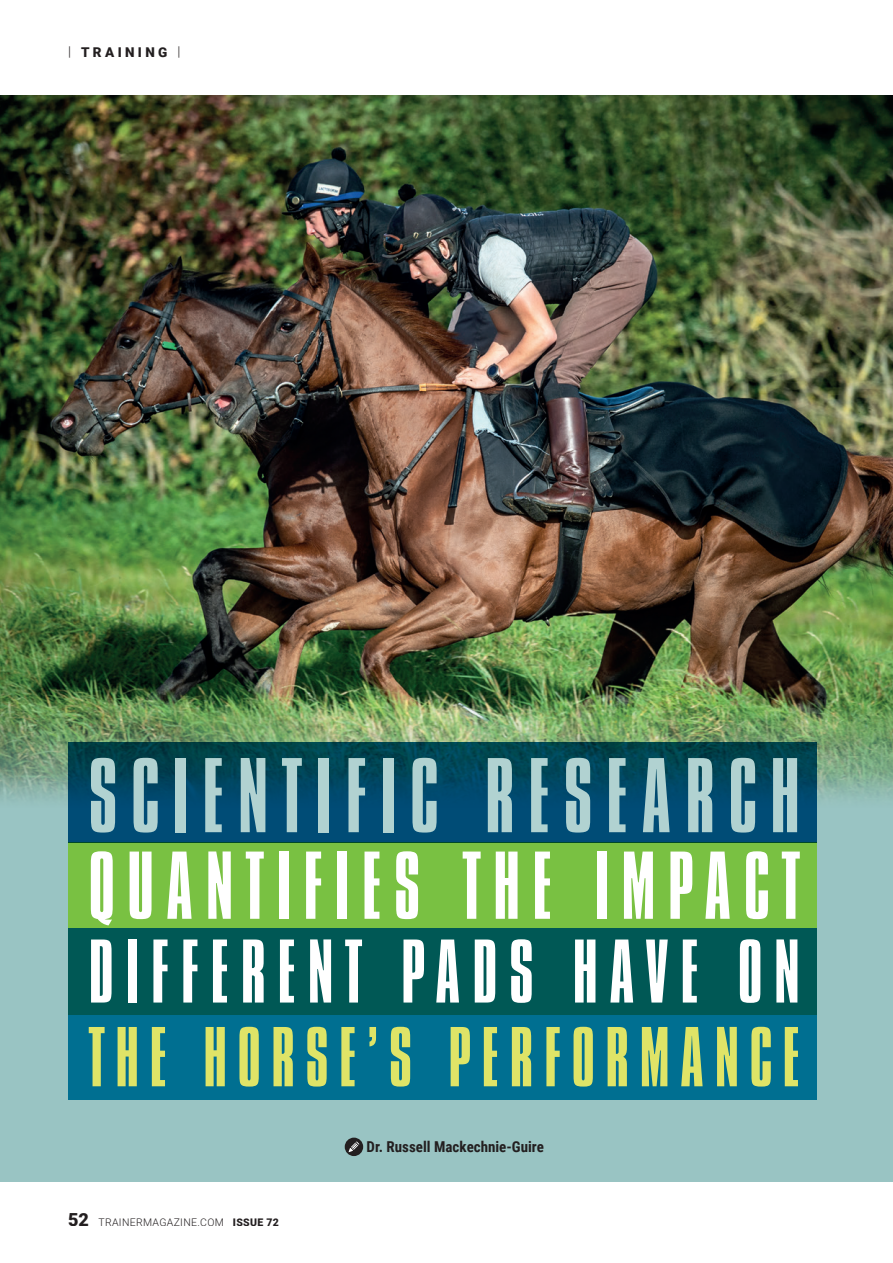
<style>
.page{position:relative;width:893px;height:1263px;background:#fff}
.page>*{position:absolute;margin:0;border:0;box-sizing:border-box;transform-origin:0 0}
.t1{font:300 91.35px "Compacta BT";letter-spacing:.14em;color:#b1d2d1}
.t2{font:300 82.8px "Compacta BT";letter-spacing:.14em;color:#fff}
.t3{font:300 77.55px "Compacta BT";letter-spacing:.14em;color:#fff}
.t4{font:300 73.05px "Compacta BT";letter-spacing:.135em;color:#dfe467}
.t5{font:700 15px "Roboto Condensed";color:#231f20}
.t6{font:900 13.5px "Roboto";letter-spacing:.25em;color:#231f20}
.t7{font:300 10.5px "Roboto";letter-spacing:.03em;color:#231f20}
.s1{font-weight:300}
.s2{font-weight:900;font-size:18px}
.s3{font-weight:900}
</style>
<div class="page">
<div style="left:0;top:417px;width:893px;height:765px;background:#99c4c3"></div>
<div style="left:68px;top:843px;width:748px;height:86px;background:#79c142"></div>
<div style="left:68px;top:929px;width:748px;height:86px;background:#005855"></div>
<div style="left:68px;top:1015px;width:748px;height:85px;background:#006f91"></div>
<img style="left:0;top:95px;width:893px;height:721px">
<svg style="left:68px;top:743px;width:748px;height:100px"></svg>
<div style="left:345px;top:1137px;width:18px;height:19px;background:#231f20;border-radius:50%"></div>
<svg style="left:349px;top:1141px;width:10px;height:11px"></svg>
<p class="t6" style="left:68px;top:43px;width:114px"><span class="s1">|</span> TRAINING <span class="s1">|</span></p>
<h1 class="t1" style="left:88px;top:744px;width:713px">SCIENTIFIC RESEARCH</h1>
<h2 class="t2" style="left:88px;top:839px;width:713px">QUANTIFIES THE IMPACT</h2>
<h3 class="t3" style="left:88px;top:928px;width:713px">DIFFERENT PADS HAVE ON</h3>
<h3 class="t4" style="left:88px;top:1016px;width:713px">THE HORSE’S PERFORMANCE</h3>
<p class="t7" style="left:68px;top:1214px;width:212px"><span class="s2">52</span> TRAINERMAGAZINE.COM <span class="s3">ISSUE 72</span></p>
<h3 class="t5" style="left:367px;top:1136px;width:179px">Dr. Russell Mackechnie-Guire</h3>
</div>
